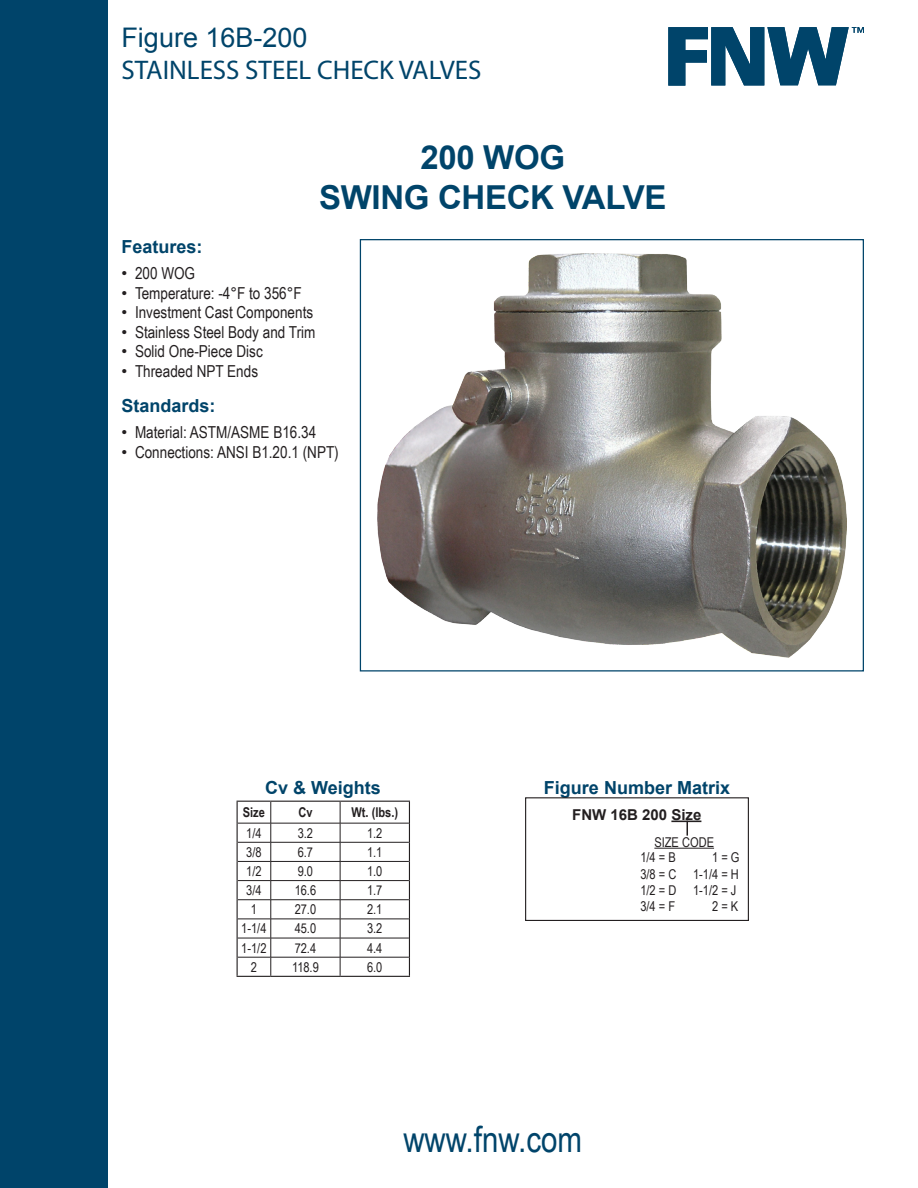
<style>
.page{position:relative;width:918px;height:1188px;background:#fff}
.page>*{position:absolute;margin:0;border:0;box-sizing:border-box;transform-origin:0 0}
.t1{font:36px "Arial Narrow";color:#00446a}
.t2{font:700 33px/39.6px "Arial";letter-spacing:-.01em;color:#00446a;text-align:center}
.t3{font:27px "Myriad Pro";color:#00446a}
.t4{font:27px "Arial";color:#00446a}
.t5{font:700 18px "Arial";color:#00446a}
.t6{font:16.5px "Arial Narrow";color:#231f20}
.t7{font:700 15px "Arial";color:#231f20}
.t8{font:13.5px "Arial Narrow";color:#231f20}
.t9{font:700 13.5px "Arial Narrow";color:#231f20}
.s1{font-family:"Arial"}
</style>
<div class="page">
<div style="left:0;top:0;width:108px;height:1188px;background:#00446a"></div>
<svg style="left:668px;top:27px;width:196px;height:59px"></svg>
<img style="left:377px;top:254px;width:470px;height:403px">
<hr style="left:238px;top:823px;width:33px;height:1px;background:#231f20">
<hr style="left:271px;top:823px;width:69px;height:1px;background:#231f20">
<hr style="left:340px;top:823px;width:69px;height:1px;background:#231f20">
<hr style="left:238px;top:842px;width:33px;height:1px;background:#231f20">
<hr style="left:271px;top:842px;width:69px;height:1px;background:#231f20">
<hr style="left:340px;top:842px;width:69px;height:1px;background:#231f20">
<hr style="left:238px;top:861px;width:33px;height:1px;background:#231f20">
<hr style="left:271px;top:861px;width:69px;height:1px;background:#231f20">
<hr style="left:340px;top:861px;width:69px;height:1px;background:#231f20">
<hr style="left:238px;top:880px;width:33px;height:1px;background:#231f20">
<hr style="left:271px;top:880px;width:69px;height:1px;background:#231f20">
<hr style="left:340px;top:880px;width:69px;height:1px;background:#231f20">
<hr style="left:238px;top:899px;width:33px;height:1px;background:#231f20">
<hr style="left:271px;top:899px;width:69px;height:1px;background:#231f20">
<hr style="left:340px;top:899px;width:69px;height:1px;background:#231f20">
<hr style="left:238px;top:919px;width:33px;height:1px;background:#231f20">
<hr style="left:271px;top:919px;width:69px;height:1px;background:#231f20">
<hr style="left:340px;top:919px;width:69px;height:1px;background:#231f20">
<hr style="left:238px;top:938px;width:33px;height:1px;background:#231f20">
<hr style="left:271px;top:938px;width:69px;height:1px;background:#231f20">
<hr style="left:340px;top:938px;width:69px;height:1px;background:#231f20">
<hr style="left:238px;top:957px;width:33px;height:1px;background:#231f20">
<hr style="left:271px;top:957px;width:69px;height:1px;background:#231f20">
<svg style="left:271px;top:802px;width:1px;height:174px"></svg>
<hr style="left:340px;top:957px;width:69px;height:1px;background:#231f20">
<svg style="left:340px;top:802px;width:1px;height:174px"></svg>
<hr style="left:237px;top:801px;width:34px;height:1px;background:#231f20">
<hr style="left:271px;top:801px;width:69px;height:1px;background:#231f20">
<hr style="left:340px;top:801px;width:70px;height:1px;background:#231f20">
<svg style="left:237px;top:802px;width:1px;height:174px"></svg>
<svg style="left:409px;top:802px;width:1px;height:174px"></svg>
<hr style="left:237px;top:976px;width:34px;height:1px;background:#231f20">
<hr style="left:271px;top:976px;width:69px;height:1px;background:#231f20">
<hr style="left:340px;top:976px;width:70px;height:1px;background:#231f20">
<div style="left:525px;top:797px;width:224px;height:124px;border:1px solid #231f20"></div>
<hr style="left:671px;top:821px;width:30px;height:1px;background:#231f20">
<svg style="left:687px;top:822px;width:1px;height:13px"></svg>
<hr style="left:654px;top:848px;width:60px;height:1px;background:#231f20">
<h3 class="t4" style="left:122px;top:19px;width:188px">Figure 16B-200</h3>
<h3 class="t3" style="left:122px;top:53px;width:362px">STAINLESS STEEL CHECK VALVES</h3>
<h2 class="t2" style="left:319px;top:139px;width:349px">200 WOG<br>SWING CHECK VALVE</h2>
<p class="t5" style="left:122px;top:235px;width:83px">Features:</p>
<p class="t6" style="left:122px;top:261px;width:75px"><span class="s1">•</span> 200 WOG</p>
<p class="t6" style="left:122px;top:281px;width:182px"><span class="s1">•</span> Temperature: -4°F to 356°F</p>
<p class="t6" style="left:122px;top:300px;width:193px"><span class="s1">•</span> Investment Cast Components</p>
<p class="t6" style="left:122px;top:320px;width:196px"><span class="s1">•</span> Stainless Steel Body and Trim</p>
<p class="t6" style="left:122px;top:339px;width:143px"><span class="s1">•</span> Solid One-Piece Disc</p>
<p class="t6" style="left:122px;top:359px;width:138px"><span class="s1">•</span> Threaded NPT Ends</p>
<p class="t5" style="left:122px;top:394px;width:96px">Standards:</p>
<p class="t6" style="left:122px;top:420px;width:196px"><span class="s1">•</span> Material: ASTM/ASME B16.34</p>
<p class="t6" style="left:122px;top:440px;width:219px"><span class="s1">•</span> Connections: ANSI B1.20.1 (NPT)</p>
<p class="t5" style="left:265px;top:776px;width:117px">Cv &amp; Weights</p>
<p class="t9" style="left:243px;top:802px;width:24px">Size</p>
<p class="t9" style="left:298px;top:802px;width:16px">Cv</p>
<p class="t9" style="left:351px;top:802px;width:48px">Wt. (lbs.)</p>
<p class="t8" style="left:246px;top:823px;width:17px">1/4</p>
<p class="t8" style="left:298px;top:823px;width:17px">3.2</p>
<p class="t8" style="left:367px;top:823px;width:17px">1.2</p>
<p class="t8" style="left:246px;top:842px;width:17px">3/8</p>
<p class="t8" style="left:298px;top:842px;width:17px">6.7</p>
<p class="t8" style="left:367px;top:842px;width:17px">1.1</p>
<p class="t8" style="left:246px;top:861px;width:17px">1/2</p>
<p class="t8" style="left:298px;top:861px;width:17px">9.0</p>
<p class="t8" style="left:367px;top:861px;width:17px">1.0</p>
<p class="t8" style="left:246px;top:880px;width:17px">3/4</p>
<p class="t8" style="left:295px;top:880px;width:23px">16.6</p>
<p class="t8" style="left:367px;top:880px;width:17px">1.7</p>
<p class="t8" style="left:251px;top:900px;width:8px">1</p>
<p class="t8" style="left:295px;top:900px;width:23px">27.0</p>
<p class="t8" style="left:367px;top:900px;width:17px">2.1</p>
<p class="t8" style="left:241px;top:919px;width:27px">1-1/4</p>
<p class="t8" style="left:295px;top:919px;width:23px">45.0</p>
<p class="t8" style="left:367px;top:919px;width:17px">3.2</p>
<p class="t8" style="left:241px;top:938px;width:27px">1-1/2</p>
<p class="t8" style="left:295px;top:938px;width:23px">72.4</p>
<p class="t8" style="left:367px;top:938px;width:17px">4.4</p>
<p class="t8" style="left:251px;top:957px;width:8px">2</p>
<p class="t8" style="left:292px;top:957px;width:28px">118.9</p>
<p class="t8" style="left:367px;top:957px;width:17px">6.0</p>
<p class="t5" style="left:544px;top:776px;width:188px">Figure Number Matrix</p>
<p class="t7" style="left:572px;top:804px;width:131px">FNW 16B 200 Size</p>
<p class="t8" style="left:640px;top:848px;width:37px">1/4 = B</p>
<p class="t8" style="left:640px;top:864px;width:38px">3/8 = C</p>
<p class="t8" style="left:640px;top:880px;width:38px">1/2 = D</p>
<p class="t8" style="left:640px;top:896px;width:36px">3/4 = F</p>
<p class="t8" style="left:654px;top:832px;width:61px">SIZE CODE</p>
<p class="t8" style="left:712px;top:848px;width:29px">1 = G</p>
<p class="t8" style="left:693px;top:864px;width:47px">1-1/4 = H</p>
<p class="t8" style="left:693px;top:880px;width:45px">1-1/2 = J</p>
<p class="t8" style="left:712px;top:896px;width:28px">2 = K</p>
<h1 class="t1" style="left:403px;top:1113px;width:180px">www.fnw.com</h1>
</div>
